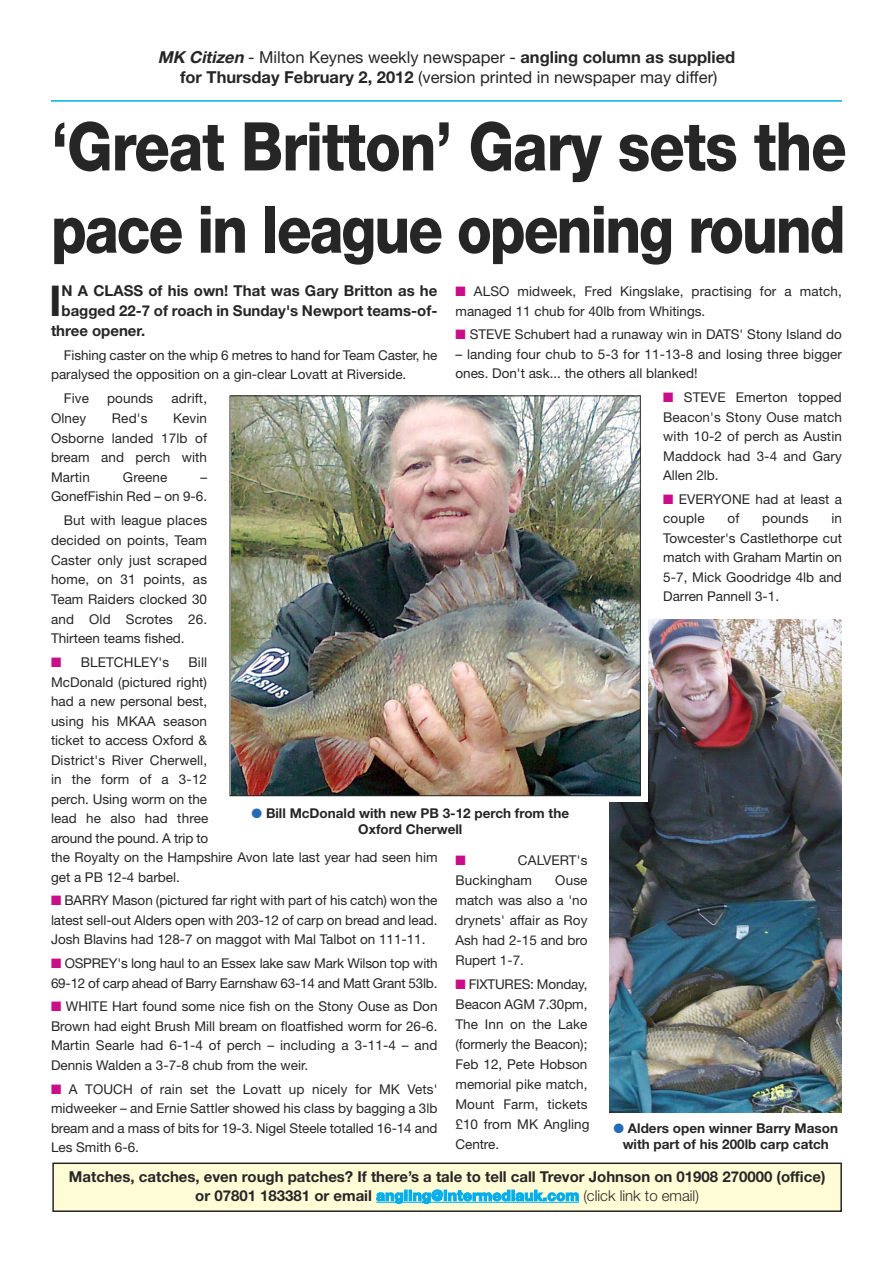
<style>
.page{position:relative;width:893px;height:1263px;background:#fff}
.page>*{position:absolute;margin:0;border:0;box-sizing:border-box;transform-origin:0 0}
.t1{font:800 67.2px "Helvetica Neue";letter-spacing:-.02em;color:#272627;scale:.87 1}
.t2{font:800 65.55px "Helvetica Neue";letter-spacing:-.035em;color:#272627;scale:.87 1}
.t3{font:700 42.45px "Helvetica Neue";color:#272627}
.t4{font:16.5px/19.8px "Helvetica Neue";color:#272627;text-align:center}
.t5{font:700 15px/19.2px "Helvetica Neue";color:#272627;text-align:center}
.t6{font:13.5px/19.5px "Helvetica Neue";color:#272627}
.t7{font:700 13.5px/15.6px "Helvetica Neue";color:#272627;text-align:center}
.t8{font:13.5px "Zapf Dingbats ITC";color:#ca0d89}
.s1{font-weight:700;font-style:italic}
.s2{font-weight:700}
.s3{color:#ca0d89}
.s4{color:#236bb4}
.s5{font-weight:800;color:#00aded}
.s6{font-weight:300}
</style>
<div class="page">
<hr style="left:51px;top:100px;width:791px;height:2px;background:#00aded">
<div style="left:53px;top:1163px;width:788px;height:48px;background:#fffcd6"></div>
<div style="left:52px;top:1162px;width:790px;height:50px;border:2px solid #272627"></div>
<hr style="left:376px;top:1202px;width:203px;height:1px;background:#00aded">
<img style="left:610px;top:619px;width:231px;height:494px">
<svg style="left:595px;top:617px;width:53px;height:184px"></svg>
<img style="left:232px;top:397px;width:407px;height:397px">
<p class="t4" style="left:158px;top:49px;width:579px"><span class="s1">MK Citizen</span> - Milton Keynes weekly newspaper - <span class="s2">angling column as supplied for Thursday February 2, 2012</span> (version printed in newspaper may differ)</p>
<h1 class="t1" style="left:51px;top:122px;width:916px">‘Great Britton’ Gary sets the</h1>
<h2 class="t2" style="left:51px;top:206px;width:915px">pace in league opening round</h2>
<h3 class="t3" style="left:49px;top:286px;width:14px">I</h3>
<p class="t5" style="left:62px;top:283px;width:377px">N A CLASS of his own! That was Gary Britton as he</p>
<p class="t6" style="left:455px;top:283px;width:388px"><span class="s3">■</span> ALSO midweek, Fred Kingslake, practising for a match, managed 11 chub for 40lb from Whitings.</p>
<p class="t6" style="left:455px;top:326px;width:388px"><span class="s3">■</span> STEVE Schubert had a runaway win in DATS' Stony Island do</p>
<p class="t6" style="left:455px;top:345px;width:388px">– landing four chub to 5-3 for 11-13-8 and losing three bigger ones. Don't ask... the others all blanked!</p>
<p class="t6" style="left:663px;top:389px;width:180px;text-align:justify"><span class="s3">■</span> STEVE Emerton topped Beacon's Stony Ouse match with 10-2 of perch as Austin Maddock had 3-4 and Gary Allen 2lb.</p>
<p class="t6" style="left:663px;top:490px;width:180px"><span class="s3">■</span> EVERYONE had at least a couple</p>
<p class="t5" style="left:62px;top:302px;width:377px">bagged 22-7 of roach in Sunday's Newport teams-of-</p>
<p class="t5" style="left:51px;top:322px;width:96px">three opener.</p>
<p class="t6" style="left:51px;top:346px;width:388px;text-indent:13px">Fishing caster on the whip 6 metres to hand for Team Caster, he paralysed the opposition on a gin-clear Lovatt at Riverside.</p>
<p class="t6" style="left:64px;top:390px;width:27px">Five</p>
<p class="t6" style="left:107px;top:390px;width:48px">pounds</p>
<p class="t6" style="left:172px;top:390px;width:37px">adrift,</p>
<p class="t6" style="left:51px;top:410px;width:37px">Olney</p>
<p class="t6" style="left:112px;top:410px;width:37px">Red's</p>
<p class="t6" style="left:51px;top:410px;width:158px;text-align:justify;text-indent:122px">Kevin Osborne landed 17lb of bream and perch with Martin</p>
<p class="t6" style="left:123px;top:469px;width:46px">Greene</p>
<p class="t6" style="left:51px;top:468px;width:158px;text-align:right">–<br>GonefFishin Red – on 9-6.</p>
<p class="t6" style="left:51px;top:512px;width:158px;text-align:justify;text-indent:13px">But with league places decided on points, Team Caster only just scraped home, on 31 points, as Team Raiders clocked 30 and Old Scrotes 26.<br>Thirteen teams fished.</p>
<p class="t6" style="left:51px;top:654px;width:120px"><span class="s3">■</span> BLETCHLEY's</p>
<p class="t6" style="left:727px;top:510px;width:13px">of</p>
<p class="t6" style="left:762px;top:510px;width:48px">pounds</p>
<p class="t6" style="left:663px;top:510px;width:180px;text-align:justify;text-indent:168px">in Towcester's Castlethorpe cut match with Graham Martin on 5-7, Mick Goodridge 4lb and Darren Pannell 3-1.</p>
<p class="t6" style="left:51px;top:654px;width:388px;text-indent:137px">Bill<br>McDonald (pictured right)<br>had a new personal best,<br>using his MKAA season<br>ticket to access Oxford &amp;<br>District's River Cherwell,<br>in the form of a 3-12<br>perch. Using worm on the<br>lead he also had three<br>around the pound. A trip to<br>the Royalty on the Hampshire Avon late last year had seen him get a PB 12-4 barbel.</p>
<p class="t6" style="left:51px;top:892px;width:388px;text-align:justify"><span class="s3">■</span> BARRY Mason (pictured far right with part of his catch) won the latest sell-out Alders open with 203-12 of carp on bread and lead.<br>Josh Blavins had 128-7 on maggot with Mal Talbot on 111-11.</p>
<p class="t6" style="left:51px;top:955px;width:388px"><span class="s3">■</span> OSPREY's long haul to an Essex lake saw Mark Wilson top with<br>69-12 of carp ahead of Barry Earnshaw 63-14 and Matt Grant 53lb.</p>
<p class="t6" style="left:51px;top:998px;width:388px;text-align:justify"><span class="s3">■</span> WHITE Hart found some nice fish on the Stony Ouse as Don Brown had eight Brush Mill bream on floatfished worm for 26-6.<br>Martin Searle had 6-1-4 of perch – including a 3-11-4 – and Dennis Walden a 3-7-8 chub from the weir.</p>
<p class="t6" style="left:51px;top:1080px;width:388px;text-align:justify"><span class="s3">■</span> A TOUCH of rain set the Lovatt up nicely for MK Vets' midweeker – and Ernie Sattler showed his class by bagging a 3lb bream and a mass of bits for 19-3. Nigel Steele totalled 16-14 and Les Smith 6-6.</p>
<p class="t7" style="left:252px;top:807px;width:319px"><span class="s4">●</span> Bill McDonald with new PB 3-12 perch from the<br>Oxford Cherwell</p>
<p class="t6" style="left:455px;top:851px;width:133px;line-height:20px;text-indent:62px">CALVERT's<br>Buckingham</p>
<p class="t8" style="left:455px;top:855px;width:12px">■</p>
<p class="t6" style="left:455px;top:871px;width:133px;line-height:20px;text-align:justify;text-indent:100px">Ouse match was also a 'no drynets' affair as Roy Ash had 2-15 and bro Rupert 1-7.</p>
<p class="t6" style="left:455px;top:975px;width:135px;line-height:20px"><span class="s3">■</span> FIXTURES: Monday,<br>Beacon AGM 7.30pm,<br>The Inn on the Lake (formerly the Beacon);<br>Feb 12, Pete Hobson memorial pike match,<br>Mount Farm, tickets £10 from MK Angling<br>Centre.</p>
<p class="t7" style="left:613px;top:1121px;width:226px"><span class="s4">●</span> Alders open winner Barry Mason with part of his 200lb carp catch</p>
<p class="t5" style="left:69px;top:1168px;width:758px">Matches, catches, even rough patches? If there’s a tale to tell call Trevor Johnson on 01908 270000 (office) or 07801 183381 or email <span class="s5">angling@intermediauk.com</span> <span class="s6">(click link to email)</span></p>
</div>
